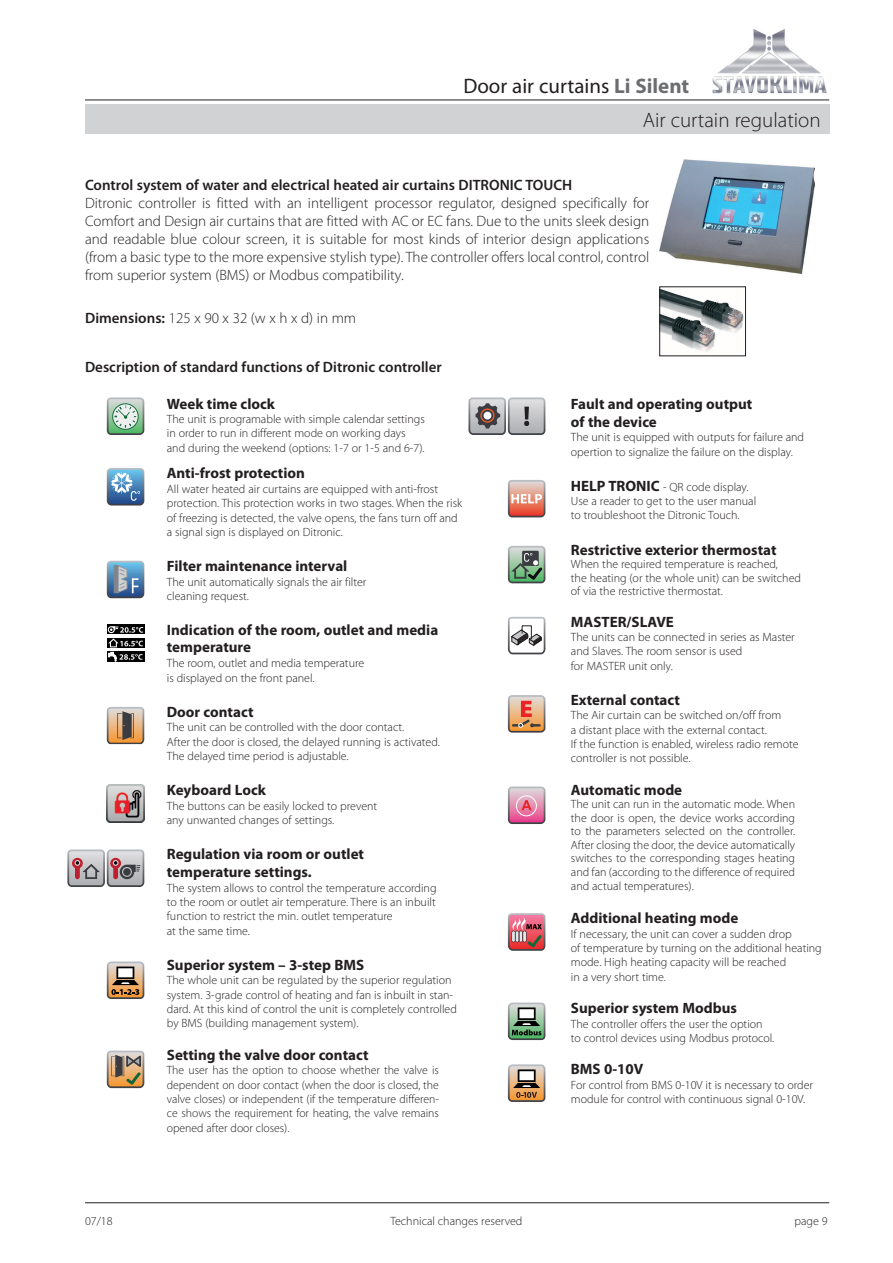
<style>
.page{position:relative;width:893px;height:1263px;background:#fff}
.page>*{position:absolute;margin:0;border:0;box-sizing:border-box;transform-origin:0 0}
.t1{font:21px "Myriad Pro";color:#231f20}
.t2{font:300 21px "Myriad Pro";color:#231f20}
.t3{font:300 15px/18px "Myriad Pro";color:#231f20;text-align:justify}
.t4{font:700 15px/18px "Myriad Pro";color:#231f20}
.t5{font:600 15px "Myriad Pro";color:#231f20}
.t6{font:300 12px/14.4px "Myriad Pro";color:#231f20}
.s1{font-weight:700;color:#6c6d70}
.s2{font-weight:600}
.s3{font-weight:700;font-size:15px}
</style>
<div class="page">
<img style="left:710px;top:29px;width:120px;height:76px">
<hr style="left:85px;top:100px;width:744px;height:1px;background:#231f20">
<div style="left:85px;top:104px;width:744px;height:30px;background:#d1d2d4"></div>
<hr style="left:85px;top:1202px;width:744px;height:1px;background:#231f20">
<img style="left:661px;top:289px;width:83px;height:63px">
<div style="left:659px;top:286px;width:87px;height:70px;border:1px solid #231f20"></div>
<img style="left:659px;top:160px;width:155px;height:113px">
<svg style="left:107px;top:961px;width:37px;height:38px"></svg>
<svg style="left:107px;top:397px;width:37px;height:38px"></svg>
<svg style="left:107px;top:468px;width:37px;height:37px"></svg>
<img style="left:107px;top:785px;width:37px;height:37px">
<svg style="left:107px;top:707px;width:37px;height:37px"></svg>
<svg style="left:107px;top:1050px;width:37px;height:38px"></svg>
<div style="left:107px;top:624px;width:37px;height:10px;background:#000"></div>
<div style="left:107px;top:638px;width:37px;height:10px;background:#000"></div>
<div style="left:107px;top:651px;width:37px;height:11px;background:#000"></div>
<svg style="left:108px;top:626px;width:35px;height:35px"></svg>
<svg style="left:107px;top:561px;width:37px;height:37px"></svg>
<svg style="left:67px;top:849px;width:77px;height:38px;background:#afa3a8"></svg>
<svg style="left:508px;top:1064px;width:37px;height:38px"></svg>
<svg style="left:508px;top:1002px;width:37px;height:38px"></svg>
<svg style="left:508px;top:617px;width:37px;height:37px"></svg>
<svg style="left:508px;top:695px;width:37px;height:38px"></svg>
<svg style="left:508px;top:786px;width:37px;height:38px"></svg>
<svg style="left:508px;top:546px;width:37px;height:37px"></svg>
<svg style="left:508px;top:913px;width:37px;height:38px"></svg>
<svg style="left:508px;top:480px;width:37px;height:37px"></svg>
<svg style="left:468px;top:397px;width:77px;height:38px;background:#b3b3b7"></svg>
<div style="left:477px;top:405px;width:21px;height:21px;background:#3b3c41;border-radius:50%"></div>
<svg style="left:480px;top:408px;width:15px;height:15px"></svg>
<svg style="left:482px;top:410px;width:11px;height:11px"></svg>
<div style="left:484px;top:412px;width:7px;height:7px;background:#fff;border-radius:50%"></div>
<h1 class="t1" style="left:463px;top:73px;width:227px">Door air curtains <span class="s1">Li Silent</span></h1>
<h1 class="t2" style="left:643px;top:108px;width:179px">Air curtain regulation</h1>
<p class="t5" style="left:85px;top:175px;width:489px">Control system of water and electrical heated air curtains DITRONIC TOUCH</p>
<p class="t3" style="left:85px;top:194px;width:566px">Ditronic controller is fitted with an intelligent processor regulator, designed specifically for Comfort and Design air curtains that are fitted with AC or EC fans. Due to the units sleek design and readable blue colour screen, it is suitable for most kinds of interior design applications (from a basic type to the more expensive stylish type). The controller offers local control, control from superior system (BMS) or Modbus compatibility.</p>
<p class="t3" style="left:85px;top:309px;width:273px"><span class="s2">Dimensions:</span> 125 x 90 x 32 (w x h x d) in mm</p>
<p class="t5" style="left:85px;top:357px;width:358px">Description of standard functions of Ditronic controller</p>
<p class="t4" style="left:167px;top:394px;width:110px">Week time clock</p>
<p class="t6" style="left:167px;top:412px;width:260px">The unit is programable with simple calendar settings in order to run in different mode on working days and during the weekend (options: 1-7 or 1-5 and 6-7).</p>
<p class="t4" style="left:167px;top:464px;width:140px">Anti-frost protection</p>
<p class="t6" style="left:167px;top:482px;width:297px">All water heated air curtains are equipped with anti-frost protection. This protection works in two stages. When the risk of freezing is detected, the valve opens, the fans turn off and a signal sign is displayed on Ditronic.</p>
<p class="t4" style="left:167px;top:557px;width:182px">Filter maintenance interval</p>
<p class="t6" style="left:167px;top:574px;width:201px">The unit automatically signals the air filter cleaning request.</p>
<p class="t4" style="left:167px;top:621px;width:273px;line-height:16.5px">Indication of the room, outlet and media temperature</p>
<p class="t6" style="left:167px;top:656px;width:199px">The room, outlet and media temperature is displayed on the front panel.</p>
<p class="t4" style="left:167px;top:702px;width:88px">Door contact</p>
<p class="t6" style="left:167px;top:720px;width:275px">The unit can be controlled with the door contact.<br>After the door is closed, the delayed running is activated.<br>The delayed time period is adjustable.</p>
<p class="t4" style="left:167px;top:781px;width:101px">Keyboard Lock</p>
<p class="t6" style="left:167px;top:799px;width:212px">The buttons can be easily locked to prevent any unwanted changes of settings.</p>
<p class="t4" style="left:167px;top:845px;width:199px">Regulation via room or outlet temperature settings.</p>
<p class="t6" style="left:167px;top:880px;width:271px">The system allows to control the temperature according to the room or outlet air temperature. There is an inbuilt function to restrict the min. outlet temperature<br>at the same time.</p>
<p class="t4" style="left:167px;top:955px;width:199px">Superior system – 3-step BMS</p>
<p class="t6" style="left:167px;top:973px;width:292px">The whole unit can be regulated by the superior regulation system. 3-grade control of heating and fan is inbuilt in stan&shy;dard. At this kind of control the unit is completely controlled by BMS (building management system).</p>
<p class="t4" style="left:167px;top:1045px;width:203px">Setting the valve door contact</p>
<p class="t6" style="left:167px;top:1063px;width:274px;text-align:justify">The user has the option to choose whether the valve is dependent on door contact (when the door is closed, the valve closes) or independent (if the temperature differen&shy;ce shows the requirement for heating, the valve remains opened after door closes).</p>
<p class="t4" style="left:571px;top:394px;width:183px">Fault and operating output of the device</p>
<p class="t6" style="left:571px;top:430px;width:235px">The unit is equipped with outputs for failure and opertion to signalize the failure on the display.</p>
<p class="t6" style="left:571px;top:480px;width:187px"><span class="s3">HELP TRONIC</span> - QR code display.<br>Use a reader to get to the user manual to troubleshoot the Ditronic Touch.</p>
<p class="t4" style="left:571px;top:540px;width:207px">Restrictive exterior thermostat</p>
<p class="t6" style="left:571px;top:557px;width:232px;line-height:13.5px">When the required temperature is reached,<br>the heating (or the whole unit) can be switched of via the restrictive thermostat.</p>
<p class="t4" style="left:571px;top:612px;width:105px">MASTER/SLAVE</p>
<p class="t6" style="left:571px;top:630px;width:225px">The units can be connected in series as Master and Slaves. The room sensor is used<br>for MASTER unit only.</p>
<p class="t4" style="left:571px;top:690px;width:111px">External contact</p>
<p class="t6" style="left:571px;top:708px;width:229px">The Air curtain can be switched on/off from<br>a distant place with the external contact.<br>If the function is enabled, wireless radio remote controller is not possible.</p>
<p class="t4" style="left:571px;top:780px;width:113px">Automatic mode</p>
<p class="t6" style="left:571px;top:798px;width:226px;line-height:13.6px;text-align:justify">The unit can run in the automatic mode. When the door is open, the device works according to the parameters selected on the controller.<br>After closing the door, the device automatically switches to the corresponding stages heating and fan (according to the difference of required and actual temperatures).</p>
<p class="t4" style="left:571px;top:909px;width:169px">Additional heating mode</p>
<p class="t6" style="left:571px;top:927px;width:252px">If necessary, the unit can cover a sudden drop<br>of temperature by turning on the additional heating mode. High heating capacity will be reached<br>in a very short time.</p>
<p class="t4" style="left:571px;top:999px;width:168px">Superior system Modbus</p>
<p class="t6" style="left:571px;top:1017px;width:205px">The controller offers the user the option to control devices using Modbus protocol.</p>
<p class="t4" style="left:571px;top:1060px;width:74px">BMS 0-10V</p>
<p class="t6" style="left:571px;top:1078px;width:244px">For control from BMS 0-10V it is necessary to order module for control with continuous signal 0-10V.</p>
<p class="t6" style="left:85px;top:1214px;width:29px">07/18</p>
<p class="t6" style="left:390px;top:1214px;width:134px">Technical changes reserved</p>
<p class="t6" style="left:794px;top:1214px;width:35px">page 9</p>
</div>
